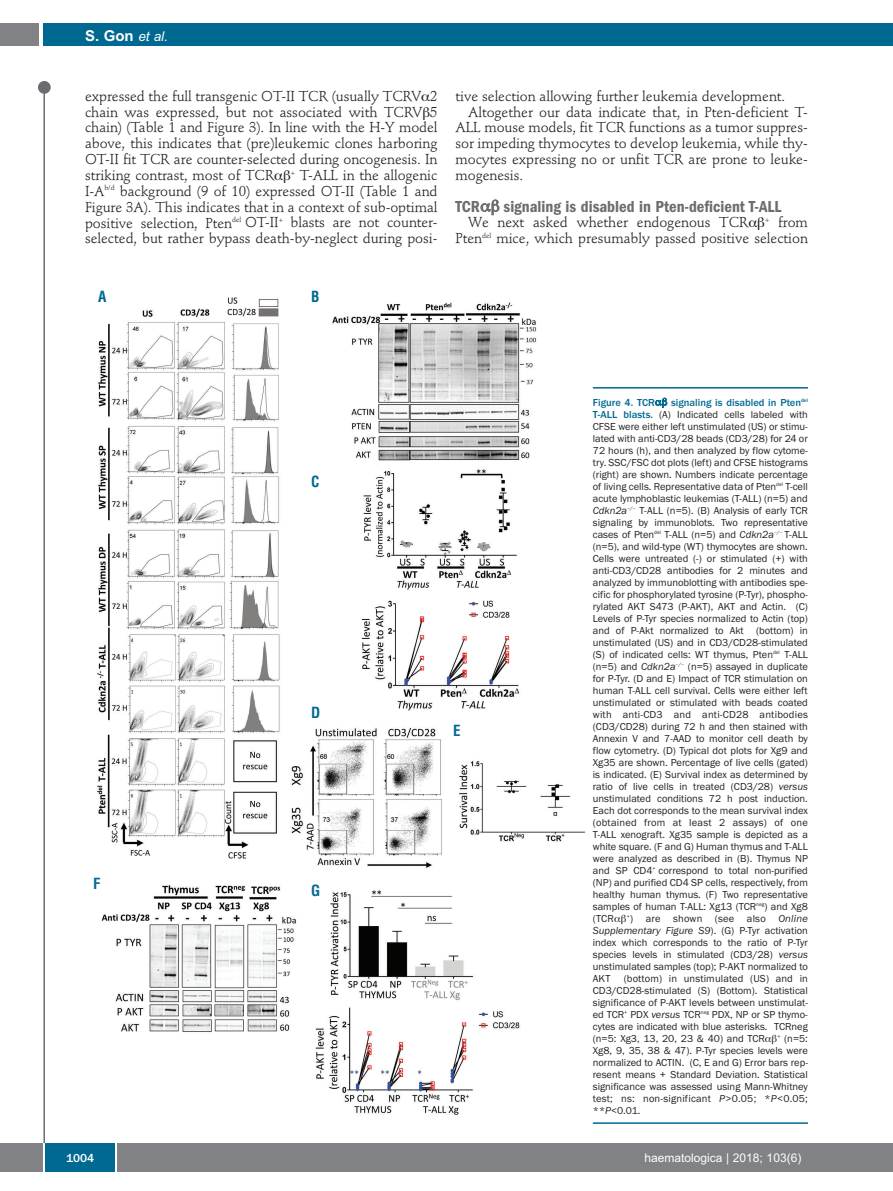
<style>
.page{position:relative;width:893px;height:1191px;background:#fff}
.page>*{position:absolute;margin:0;border:0;box-sizing:border-box;transform-origin:0 0}
.t1{font:600 condensed 16.5px "Franklin Gothic";color:#6c6d70}
.t2{font:700 15px "Arial";color:#fff}
.t3{font:700 condensed 15px "Helvetica";color:#006991}
.t4{font:14.25px/15.9px "Stempel Schneidler";letter-spacing:-.005em;color:#231f20;text-align:justify}
.t5{font:12px "Arial";color:#fff}
.t6{font:500 12px "Franklin Gothic";color:#fff}
.t7{font:10.5px/12px "Franklin Gothic";color:#231f20;text-align:justify}
.t8{font:500 10.5px "Franklin Gothic";color:#006991}
.s1{font-weight:400;font-style:italic;font-size:13.5px}
.s2{font-weight:500;color:#006991}
.s3{font-style:italic}
</style>
<div class="page">
<div style="left:38px;top:81px;width:13px;height:13px;background:#6c6d70;border-radius:50%"></div>
<hr style="left:43px;top:84px;width:2px;height:1061px;background:#6c6d70">
<div style="left:43px;top:23px;width:850px;height:22px;background:#006991"></div>
<div style="left:0;top:23px;width:39px;height:22px;background:#808285"></div>
<div style="left:0;top:1143px;width:893px;height:28px;background:#808285"></div>
<div style="left:45px;top:1143px;width:71px;height:28px;background:#006991"></div>
<hr style="left:43px;top:1143px;width:2px;height:28px;background:#fff">
<svg style="left:116px;top:1143px;width:1px;height:28px"></svg>
<img style="left:97px;top:297px;width:498px;height:827px">
<hr style="left:593px;top:387px;width:215px;height:1px;background:#006991">
<hr style="left:593px;top:1122px;width:215px;height:1px;background:#006991">
<h2 class="t2" style="left:85px;top:27px;width:84px">S. Gon <span class="s1">et al.</span></h2>
<p class="t4" style="left:85px;top:89px;width:354px">expressed the full transgenic OT-II TCR (usually TCRV 2 chain was expressed, but not associated with TCRV 5 chain) (Table 1 and Figure 3). In line with the H-Y model above, this indicates that (pre)leukemic clones harboring OT-II fit TCR are counter-selected during oncogenesis. In striking contrast, most of TCR <sup>+</sup> T-ALL in the allogenic I-A<sup>b/d</sup> background (9 of 10) expressed OT-II (Table 1 and Figure 3A). This indicates that in a context of sub-optimal positive selection, Pten<sup>del</sup> OT-II<sup>+</sup> blasts are not counter&shy;selected, but rather bypass death-by-neglect during posi-</p>
<h3 class="t4" style="left:455px;top:89px;width:331px">tive selection allowing further leukemia development.</h3>
<h3 class="t4" style="left:468px;top:105px;width:341px">Altogether our data indicate that, in Pten-deficient T-</h3>
<h3 class="t4" style="left:455px;top:121px;width:354px">ALL mouse models, fit TCR functions as a tumor suppres-</h3>
<h3 class="t4" style="left:455px;top:137px;width:354px">sor impeding thymocytes to develop leukemia, while thy-</h3>
<h3 class="t4" style="left:455px;top:153px;width:354px">mocytes expressing no or unfit TCR are prone to leuke-</h3>
<h3 class="t4" style="left:455px;top:168px;width:69px">mogenesis.</h3>
<h1 class="t1" style="left:455px;top:201px;width:26px">TCR</h1>
<h1 class="t1" style="left:504px;top:201px;width:279px">signaling is disabled in Pten-deficient T-ALL</h1>
<h3 class="t4" style="left:455px;top:216px;width:354px;text-align:right">We next asked whether endogenous TCR <sup>+</sup> from<br>Pten<sup>del</sup> mice, which presumably passed positive selection</h3>
<h2 class="t3" style="left:98px;top:288px;width:10px">A</h2>
<h2 class="t3" style="left:93px;top:874px;width:9px">F</h2>
<h2 class="t3" style="left:311px;top:288px;width:10px">B</h2>
<h2 class="t3" style="left:311px;top:473px;width:10px">C</h2>
<h2 class="t3" style="left:311px;top:704px;width:11px">D</h2>
<h2 class="t3" style="left:311px;top:882px;width:11px">G</h2>
<h2 class="t3" style="left:453px;top:722px;width:9px">E</h2>
<p class="t7" style="left:593px;top:396px;width:217px;text-indent:78px"><span class="s2">signaling is disabled in Pten</span><sup>del </sup><span class="s2">T-ALL blasts.</span> (A) Indicated cells labeled with CFSE were either left unstimulated (US) or stimu&shy;lated with anti-CD3/28 beads (CD3/28) for 24 or 72 hours (h), and then analyzed by flow cytome&shy;try. SSC/FSC dot plots (left) and CFSE histograms (right) are shown. Numbers indicate percentage of living cells. Representative data of Pten<sup>del</sup> T-cell acute lymphoblastic leukemias (T-ALL) (n=5) and <span class="s3">Cdkn2a</span><sup>–/–</sup> T-ALL (n=5). (B) Analysis of early TCR signaling by immunoblots. Two representative cases of Pten<sup>del</sup> T-ALL (n=5) and <span class="s3">Cdkn2a</span><sup>–/–</sup> T-ALL (n=5), and wild-type (WT) thymocytes are shown.<br>Cells were untreated (-) or stimulated (+) with anti-CD3/CD28 antibodies for 2 minutes and analyzed by immunoblotting with antibodies spe&shy;cific for phosphorylated tyrosine (P-Tyr), phospho&shy;rylated AKT S473 (P-AKT), AKT and Actin. (C)<br>Levels of P-Tyr species normalized to Actin (top) and of P-Akt normalized to Akt (bottom) in unstimulated (US) and in CD3/CD28-stimulated (S) of indicated cells: WT thymus, Pten<sup>del</sup> T-ALL (n=5) and <span class="s3">Cdkn2a</span><sup>–/–</sup> (n=5) assayed in duplicate for P-Tyr. (D and E) Impact of TCR stimulation on human T-ALL cell survival. Cells were either left unstimulated or stimulated with beads coated with anti-CD3 and anti-CD28 antibodies (CD3/CD28) during 72 h and then stained with Annexin V and 7-AAD to monitor cell death by flow cytometry. (D) Typical dot plots for Xg9 and Xg35 are shown. Percentage of live cells (gated) is indicated. (E) Survival index as determined by ratio of live cells in treated (CD3/28) <span class="s3">versus </span>unstimulated conditions 72 h post induction.<br>Each dot corresponds to the mean survival index (obtained from at least 2 assays) of one T-ALL xenograft. Xg35 sample is depicted as a white square. (F and G) Human thymus and T-ALL were analyzed as described in (B). Thymus NP and SP CD4<sup>+</sup> correspond to total non-purified (NP) and purified CD4 SP cells, respectively, from healthy human thymus. (F) Two representative samples of human T-ALL: Xg13 (TCR<sup>neg</sup>) and Xg8 (TCR <sup>+</sup>) are shown (see also <span class="s3">Online Supplementary Figure S9</span>). (G) P-Tyr activation index which corresponds to the ratio of P-Tyr species levels in stimulated (CD3/28) <span class="s3">versus </span>unstimulated samples (top); P-AKT normalized to AKT</p>
<p class="t8" style="left:593px;top:396px;width:64px">Figure 4. TCR</p>
<p class="t7" style="left:593px;top:972px;width:217px;text-indent:31px">(bottom) in unstimulated (US) and in CD3/CD28-stimulated (S) (Bottom). Statistical significance of P-AKT levels between unstimulat&shy;ed TCR<sup>+</sup> PDX <span class="s3">versus</span> TCR<sup>neg</sup> PDX, NP or SP thymo&shy;cytes are indicated with blue asterisks. TCRneg (n=5: Xg3, 13, 20, 23 &amp; 40) and TCR <sup>+</sup> (n=5:<br>Xg8, 9, 35, 38 &amp; 47). P-Tyr species levels were normalized to ACTIN. (C, E and G) Error bars rep&shy;resent means + Standard Deviation. Statistical significance was assessed using Mann-Whitney test; ns: non-significant <span class="s3">P</span>&gt;0.05; *<span class="s3">P</span>&lt;0.05; **<span class="s3">P</span>&lt;0.01.</p>
<p class="t6" style="left:66px;top:1150px;width:30px">1004</p>
<p class="t5" style="left:644px;top:1150px;width:158px">haematologica | 2018; 103(6)</p>
</div>
